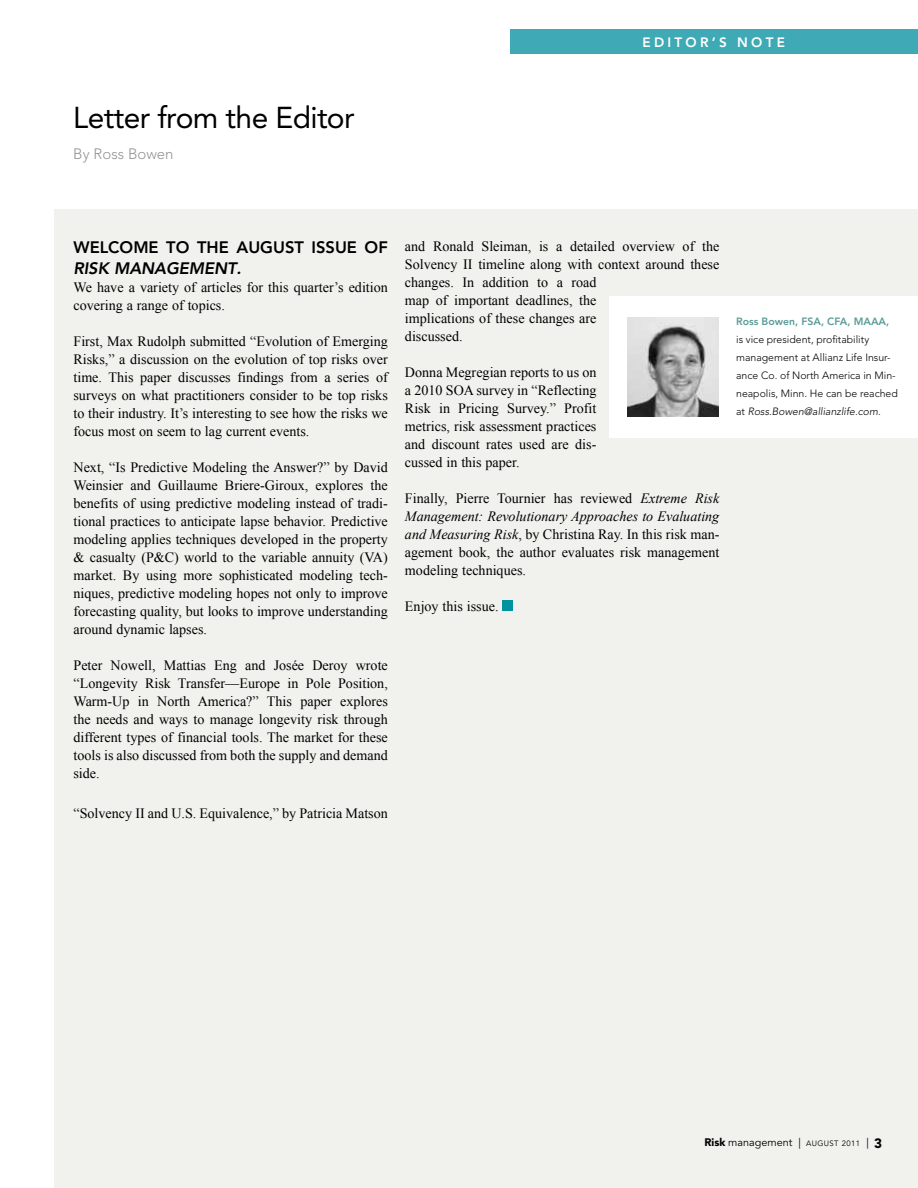
<style>
.page{position:relative;width:918px;height:1188px;background:#fff}
.page>*{position:absolute;margin:0;border:0;box-sizing:border-box;transform-origin:0 0}
.t1{font:30px "Avenir";letter-spacing:-.02em;color:#000}
.t2{font:800 16.5px "Avenir";color:#000}
.t3{font:italic 800 16.5px "Avenir";letter-spacing:-.005em;color:#000}
.t4{font:300 15px "Avenir";color:#939598}
.t5{font:14.25px/18px "Times New Roman";color:#000;text-align:justify}
.t6{font:800 13.5px "Avenir";letter-spacing:.24em;color:#fff}
.t7{font:10.8px "Avenir";color:#000}
.t8{font:300 10.5px/18px "Avenir";color:#000}
.t9{font:800 10.5px "Avenir";color:#5b9b98}
.t10{font:7.8px "Avenir";color:#000}
.s1{font-style:italic}
.s2{font-weight:900}
.s3{font-size:7.8px}
.s4{font-size:10.8px}
.s5{font-weight:900;font-size:13.5px}
</style>
<div class="page">
<div style="left:54px;top:209px;width:864px;height:979px;background:#f1f1ed"></div>
<div style="left:502px;top:601px;width:11px;height:10px;background:#00929f"></div>
<div style="left:510px;top:30px;width:408px;height:24px;background:#3faab6"></div>
<div style="left:610px;top:297px;width:308px;height:141px;background:#fff"></div>
<img style="left:627px;top:317px;width:91px;height:99px">
<h1 class="t1" style="left:73px;top:100px;width:283px">Letter from the Editor</h1>
<p class="t4" style="left:73px;top:145px;width:102px">By Ross Bowen</p>
<p class="t6" style="left:620px;top:34px;width:78px">CHAI E DITO</p>
<p class="t6" style="left:666px;top:34px;width:121px">RSPER R’S NOTE</p>
<p class="t6" style="left:723px;top:34px;width:13px">SON</p>
<p class="t2" style="left:74px;top:238px;width:316px">WELCOM E TO THE AUGUST ISSUE OF</p>
<p class="t3" style="left:74px;top:259px;width:118px">RISK MA NAGEME</p>
<p class="t3" style="left:214px;top:259px;width:29px">NT.</p>
<p class="t5" style="left:74px;top:278px;width:316px">We have a variety of articles for this quarter’s edition covering a range of topics.</p>
<p class="t5" style="left:74px;top:332px;width:316px">First, Max Rudolph submitted “Evolution of Emerging Risks,” a discussion on the evolution of top risks over time. This paper discusses findings from a series of surveys on what practitioners consider to be top risks to their industry. It’s interesting to see how the risks we focus most on seem to lag current events.</p>
<p class="t5" style="left:74px;top:458px;width:316px">Next, “Is Predictive Modeling the Answer?” by David Weinsier and Guillaume Briere-Giroux, explores the benefits of using predictive modeling instead of tradi&shy;tional practices to anticipate lapse behavior. Predictive modeling applies techniques developed in the property &amp; casualty (P&amp;C) world to the variable annuity (VA) market. By using more sophisticated modeling tech&shy;niques, predictive modeling hopes not only to improve forecasting quality, but looks to improve understanding around dynamic lapses.</p>
<p class="t5" style="left:74px;top:656px;width:316px">Peter Nowell, Mattias Eng and Josée Deroy wrote “Longevity Risk Transfer—Europe in Pole Position, Warm-Up in North America?” This paper explores the needs and ways to manage longevity risk through different types of financial tools. The market for these tools is also discussed from both the supply and demand side.</p>
<p class="t5" style="left:74px;top:804px;width:316px">“Solvency II and U.S. Equivalence,” by Patricia Matson</p>
<p class="t5" style="left:405px;top:237px;width:316px;text-align:left">and Ronald Sleiman, is a detailed overview of the Solvency II timeline along with context around these changes. In addition to a road<br>map of important deadlines, the<br>implications of these changes are<br>discussed.</p>
<p class="t5" style="left:405px;top:363px;width:193px">Donna Megregian reports to us on a 2010 SOA survey in “Reflecting Risk in Pricing Survey.” Profit metrics, risk assessment practices and discount rates used are dis&shy;cussed in this paper.</p>
<p class="t5" style="left:405px;top:489px;width:316px">Finally, Pierre Tournier has reviewed <span class="s1">Extreme Risk Management: Revolutionary Approaches to Evaluating and Measuring Risk</span>, by Christina Ray. In this risk man&shy;agement book, the author evaluates risk management modeling techniques.</p>
<p class="t5" style="left:405px;top:597px;width:95px">Enjoy this issue.</p>
<p class="t9" style="left:736px;top:315px;width:73px">ROSS BOWEN, FSA</p>
<p class="t9" style="left:821px;top:315px;width:14px">, CFA</p>
<p class="t9" style="left:848px;top:315px;width:25px">, MAAA</p>
<p class="t9" style="left:886px;top:315px;width:5px">,</p>
<p class="t8" style="left:736px;top:330px;width:163px">is vice president, profitability management at Allianz Life Insur&shy;ance Co. of North America in Min&shy;neapolis, Minn. He can be reached at <span class="s1">Ross.Bowen@allianzlife.com.</span></p>
<p class="t7" style="left:704px;top:1136px;width:114px"><span class="s2">Risk</span> management | <span class="s3">August</span></p>
<p class="t10" style="left:842px;top:1139px;width:42px">2011 <span class="s4">|</span> <span class="s5">3</span></p>
</div>
